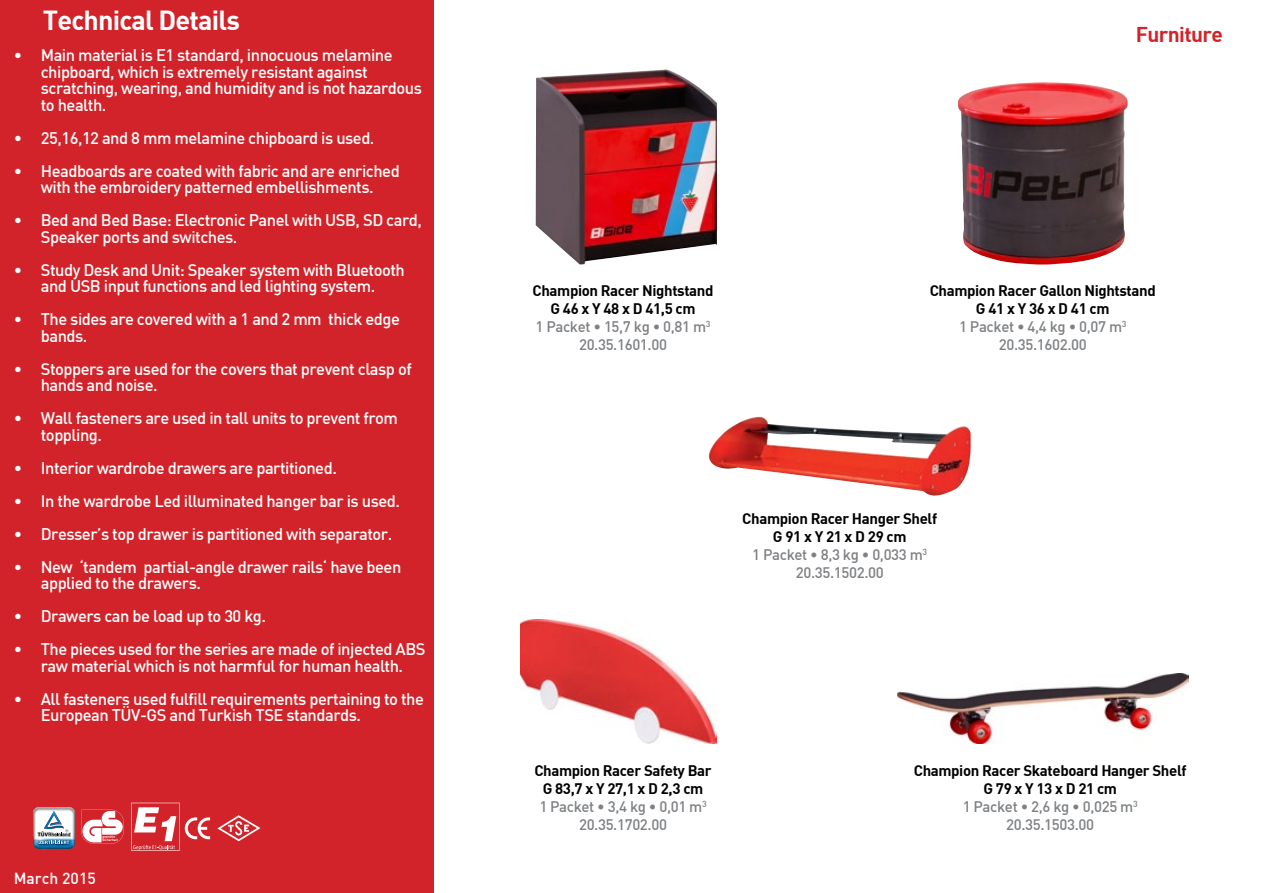
<style>
.page{position:relative;width:1263px;height:893px;background:#fff}
.page>*{position:absolute;margin:0;border:0;box-sizing:border-box;transform-origin:0 0}
.t1{font:700 27px "DI Nbek";letter-spacing:-.03em;color:#fff}
.t2{font:700 21px "DI Nbek";letter-spacing:-.03em;color:#d2232a}
.t3{font:500 16.5px/16.5px "DI Nbek";letter-spacing:-.03em;color:#fff}
.t4{font:500 15.75px "DI Nbek";color:#fff}
.t5{font:700 15px/18px "DI Nbek";letter-spacing:-.025em;color:#000;text-align:center}
.s1{font-weight:500;color:#7e8083}
</style>
<div class="page">
<div style="left:0;top:0;width:434px;height:893px;background:#d2232a"></div>
<img style="left:897px;top:673px;width:291px;height:70px">
<img style="left:521px;top:620px;width:196px;height:123px">
<img style="left:958px;top:82px;width:170px;height:183px">
<img style="left:536px;top:69px;width:181px;height:196px">
<img style="left:708px;top:417px;width:263px;height:79px">
<svg style="left:33px;top:807px;width:42px;height:42px;background:#a7b9c8"></svg>
<svg style="left:217px;top:815px;width:43px;height:26px"></svg>
<svg style="left:81px;top:810px;width:43px;height:34px"></svg>
<svg style="left:131px;top:803px;width:79px;height:48px"></svg>
<h1 class="t1" style="left:43px;top:3px;width:199px">Technical Details</h1>
<p class="t3" style="left:41px;top:46px;width:383px;text-indent:-27px">• Main material is E1 standard, innocuous melamine chipboard, which is extremely resistant against scratching, wearing, and humidity and is not hazardous to health.</p>
<p class="t3" style="left:14px;top:129px;width:362px">• 25,16,12 and 8 mm melamine chipboard is used.</p>
<p class="t3" style="left:14px;top:162px;width:387px;text-align:center">• Headboards are coated with fabric and are enriched with the embroidery patterned embellishments.</p>
<p class="t3" style="left:41px;top:211px;width:383px;text-indent:-27px">• Bed and Bed Base: Electronic Panel with USB, SD card,<br>Speaker ports and switches.</p>
<p class="t3" style="left:14px;top:261px;width:393px;text-align:center">• Study Desk and Unit: Speaker system with Bluetooth and USB input functions and led lighting system.</p>
<p class="t3" style="left:41px;top:310px;width:361px;text-indent:-27px">• The sides are covered with a 1 and 2 mm thick edge bands.</p>
<p class="t3" style="left:41px;top:360px;width:372px;text-indent:-27px">• Stoppers are used for the covers that prevent clasp of hands and noise.</p>
<p class="t3" style="left:41px;top:409px;width:359px;text-indent:-27px">• Wall fasteners are used in tall units to prevent from toppling.</p>
<p class="t3" style="left:14px;top:459px;width:325px">• Interior wardrobe drawers are partitioned.</p>
<p class="t3" style="left:14px;top:492px;width:388px">• In the wardrobe Led illuminated hanger bar is used.</p>
<p class="t3" style="left:14px;top:525px;width:380px">• Dresser’s top drawer is partitioned with separator.</p>
<p class="t3" style="left:41px;top:558px;width:362px;text-indent:-27px">• New ‘tandem partial-angle drawer rails‘ have been applied to the drawers.</p>
<p class="t3" style="left:14px;top:607px;width:254px">• Drawers can be load up to 30 kg.</p>
<p class="t3" style="left:14px;top:640px;width:413px;text-align:center">• The pieces used for the series are made of injected ABS raw material which is not harmful for human health.</p>
<p class="t3" style="left:41px;top:690px;width:385px;text-indent:-27px">• All fasteners used fulfill requirements pertaining to the<br>European TÜV-GS and Turkish TSE standards.</p>
<p class="t4" style="left:14px;top:868px;width:83px">March 2015</p>
<p class="t2" style="left:1136px;top:21px;width:89px">Furniture</p>
<p class="t5" style="left:532px;top:280px;width:183px">Champion Racer Nightstand<br>G 46 x Y 48 x D 41,5 cm<br><span class="s1">1 Packet • 15,7 kg • 0,81 m</span><sup>3<br></sup><span class="s1">20.35.1601.00</span></p>
<p class="t5" style="left:930px;top:280px;width:228px">Champion Racer Gallon Nightstand<br>G 41 x Y 36 x D 41 cm<br><span class="s1">1 Packet • 4,4 kg • 0,07 m</span><sup>3<br></sup><span class="s1">20.35.1602.00</span></p>
<p class="t5" style="left:742px;top:509px;width:196px">Champion Racer Hanger Shelf<br>G 91 x Y 21 x D 29 cm<br><span class="s1">1 Packet • 8,3 kg • 0,033 m</span><sup>3<br></sup><span class="s1">20.35.1502.00</span></p>
<p class="t5" style="left:534px;top:761px;width:179px">Champion Racer Safety Bar<br>G 83,7 x Y 27,1 x D 2,3 cm<br><span class="s1">1 Packet • 3,4 kg • 0,01 m</span><sup>3<br></sup><span class="s1">20.35.1702.00</span></p>
<p class="t5" style="left:914px;top:761px;width:274px">Champion Racer Skateboard Hanger Shelf<br>G 79 x Y 13 x D 21 cm<br><span class="s1">1 Packet • 2,6 kg • 0,025 m</span><sup>3<br></sup><span class="s1">20.35.1503.00</span></p>
</div>
